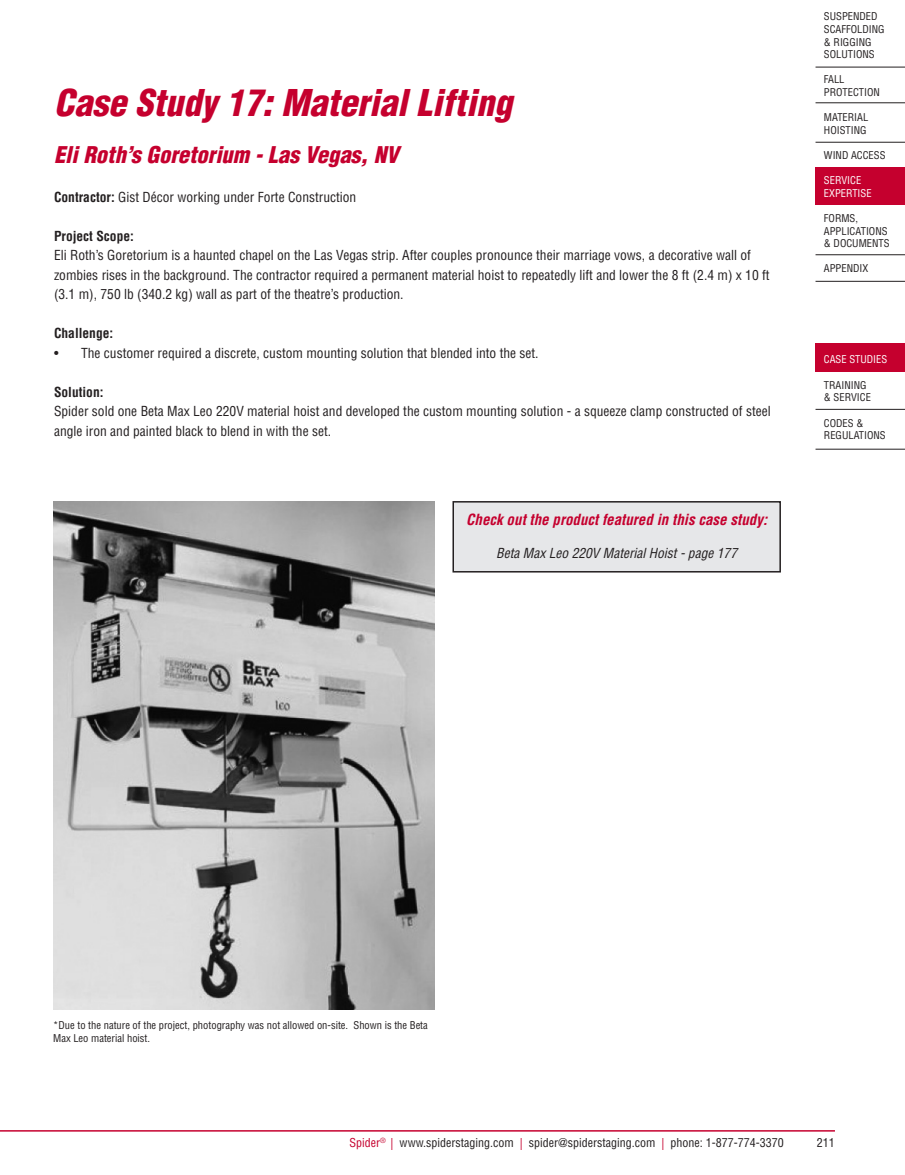
<style>
.page{position:relative;width:905px;height:1175px;background:#fff}
.page>*{position:absolute;margin:0;border:0;box-sizing:border-box;transform-origin:0 0}
.t1{font:italic 900 condensed 36px "Helvetica LT Std";color:#c5002e}
.t2{font:italic 900 condensed 22.5px "Helvetica LT Std";color:#c5002e}
.t3{font:italic 700 condensed 15px "Helvetica LT Std";color:#c5002e}
.t4{font:condensed 13.5px/19.5px "Helvetica LT Std";color:#231f20}
.t5{font:italic condensed 13.5px "Helvetica LT Std";color:#231f20}
.t6{font:700 condensed 13.5px "Helvetica LT Std";color:#231f20}
.t7{font:condensed 12px "Helvetica LT Std";color:#231f20}
.t8{font:condensed 10.5px/12.6px "Helvetica LT Std";color:#231f20}
.t9{font:condensed 10.5px/12.6px "Helvetica LT Std";color:#fff}
.s1{font-weight:700}
.s2{color:#c5002e}
</style>
<div class="page">
<hr style="left:0;top:1130px;width:835px;height:1px;background:#c5002e">
<div style="left:815px;top:167px;width:89px;height:38px;background:#c5002e"></div>
<hr style="left:815px;top:102px;width:89px;height:1px;background:#231f20">
<hr style="left:815px;top:142px;width:89px;height:1px;background:#231f20">
<hr style="left:815px;top:254px;width:89px;height:1px;background:#231f20">
<hr style="left:815px;top:281px;width:89px;height:1px;background:#231f20">
<hr style="left:815px;top:67px;width:89px;height:1px;background:#231f20">
<img style="left:53px;top:501px;width:382px;height:508px">
<div style="left:453px;top:502px;width:327px;height:70px;background:#e6e7e9"></div>
<div style="left:452px;top:501px;width:329px;height:71px;border:2px solid #231f20"></div>
<div style="left:815px;top:343px;width:89px;height:28px;background:#c5002e"></div>
<hr style="left:815px;top:449px;width:89px;height:1px;background:#231f20">
<hr style="left:815px;top:409px;width:89px;height:1px;background:#231f20">
<p class="t1" style="left:54px;top:80px;width:459px">Case Study 17: Material Lifting</p>
<p class="t2" style="left:54px;top:140px;width:346px">Eli Roth’s Goretorium - Las Vegas, NV</p>
<p class="t4" style="left:54px;top:187px;width:304px"><span class="s1">Contractor:</span> Gist Décor working under Forte Construction</p>
<p class="t6" style="left:54px;top:227px;width:81px">Project Scope:</p>
<p class="t4" style="left:54px;top:246px;width:717px">Eli Roth’s Goretorium is a haunted chapel on the Las Vegas strip. After couples pronounce their marriage vows, a decorative wall of zombies rises in the background. The contractor required a permanent material hoist to repeatedly lift and lower the 8 ft (2.4 m) x 10 ft (3.1 m), 750 lb (340.2 kg) wall as part of the theatre’s production.</p>
<p class="t6" style="left:54px;top:325px;width:61px">Challenge:</p>
<p class="t4" style="left:54px;top:343px;width:486px">• The customer required a discrete, custom mounting solution that blended into the set.</p>
<p class="t6" style="left:54px;top:383px;width:51px">Solution:</p>
<p class="t4" style="left:54px;top:402px;width:718px">Spider sold one Beta Max Leo 220V material hoist and developed the custom mounting solution - a squeeze clamp constructed of steel angle iron and painted black to blend in with the set.</p>
<p class="t3" style="left:466px;top:510px;width:302px">Check out the product featured in this case study:</p>
<p class="t5" style="left:496px;top:545px;width:242px">Beta Max Leo 220V Material Hoist - page 177</p>
<p class="t8" style="left:824px;top:10px;width:62px">SUSPENDED<br>SCAFFOLDING &amp; RIGGING<br>SOLUTIONS</p>
<p class="t8" style="left:824px;top:73px;width:58px">FALL<br>PROTECTION</p>
<p class="t8" style="left:824px;top:111px;width:46px">MATERIAL<br>HOISTING</p>
<p class="t8" style="left:824px;top:149px;width:63px">WIND ACCESS</p>
<p class="t9" style="left:824px;top:174px;width:49px">SERVICE<br>EXPERTISE</p>
<p class="t8" style="left:824px;top:212px;width:67px">FORMS,<br>APPLICATIONS &amp; DOCUMENTS</p>
<p class="t8" style="left:824px;top:262px;width:46px">APPENDIX</p>
<p class="t9" style="left:824px;top:353px;width:65px">CASE STUDIES</p>
<p class="t8" style="left:824px;top:378px;width:48px">TRAINING &amp; SERVICE</p>
<p class="t8" style="left:824px;top:416px;width:41px">CODES &amp;</p>
<p class="t8" style="left:824px;top:429px;width:63px">REGULATIONS</p>
<p class="t8" style="left:53px;top:1019px;width:376px">*Due to the nature of the project, photography was not allowed on-site. Shown is the Beta<br>Max Leo material hoist.</p>
<p class="t7" style="left:349px;top:1134px;width:436px"><span class="s2">Spider</span><sup>®</sup> <span class="s2">|</span> www.spiderstaging.com <span class="s2">|</span> spider@spiderstaging.com <span class="s2">|</span> phone: 1-877-774-3370</p>
<p class="t7" style="left:817px;top:1134px;width:19px">211</p>
</div>
